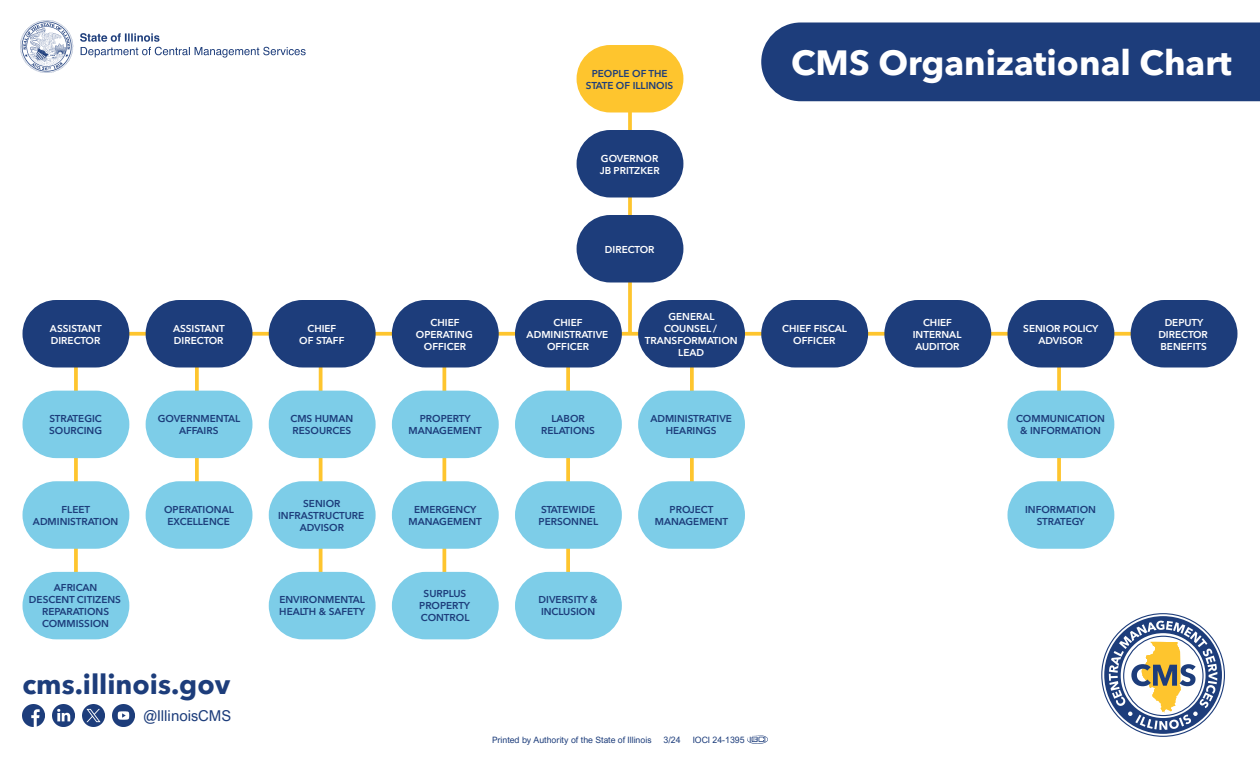
<style>
.page{position:relative;width:1260px;height:765px;background:#fff}
.page>*{position:absolute;margin:0;border:0;box-sizing:border-box;transform-origin:0 0}
.t1{font:700 35px "Avenir Next LT Pro";color:#fff}
.Exec_Title{font:700 27.5px "Avenir Next LT Pro";color:#1d3d7b}
.Exec_Title-2{font:15px "Arial Nova";color:#1d3d7b}
.t2{font:600 10px/12px "Avenir Next LT Pro";color:#1d3d7b;text-align:center}
.t3{font:600 10px/12px "Avenir Next LT Pro";color:#fff;text-align:center}
.t4{font:8.75px "Arial Nova";color:#1d3d7b}
</style>
<div class="page">
<svg style="left:628px;top:112px;width:4px;height:220px"></svg>
<svg style="left:690px;top:368px;width:4px;height:113px"></svg>
<svg style="left:1057px;top:368px;width:4px;height:113px"></svg>
<svg style="left:566px;top:368px;width:4px;height:204px"></svg>
<svg style="left:442px;top:368px;width:4px;height:204px"></svg>
<hr style="left:319px;top:321px;width:3px;height:285px;background:#fec52e">
<svg style="left:195px;top:368px;width:4px;height:113px"></svg>
<svg style="left:74px;top:368px;width:4px;height:204px"></svg>
<svg style="left:129px;top:332px;width:1002px;height:4px"></svg>
<img style="left:20px;top:20px;width:285px;height:53px">
<svg style="left:1104px;top:616px;width:118px;height:118px"></svg>
<div style="left:577px;top:215px;width:106px;height:67px;background:#1d3d7b;border-radius:34px"></div>
<div style="left:22px;top:300px;width:107px;height:68px;background:#1d3d7b;border-radius:34px"></div>
<div style="left:146px;top:300px;width:106px;height:68px;background:#1d3d7b;border-radius:34px"></div>
<div style="left:269px;top:300px;width:107px;height:68px;background:#1d3d7b;border-radius:34px"></div>
<div style="left:515px;top:300px;width:107px;height:68px;background:#1d3d7b;border-radius:34px"></div>
<div style="left:884px;top:300px;width:107px;height:68px;background:#1d3d7b;border-radius:34px"></div>
<div style="left:1131px;top:300px;width:107px;height:68px;background:#1d3d7b;border-radius:34px"></div>
<div style="left:761px;top:300px;width:107px;height:68px;background:#1d3d7b;border-radius:34px"></div>
<div style="left:638px;top:300px;width:107px;height:68px;background:#1d3d7b;border-radius:34px"></div>
<div style="left:1008px;top:300px;width:106px;height:68px;background:#1d3d7b;border-radius:34px"></div>
<div style="left:22px;top:391px;width:107px;height:67px;background:#7dcde8;border-radius:34px"></div>
<div style="left:22px;top:481px;width:107px;height:68px;background:#7dcde8;border-radius:34px"></div>
<div style="left:22px;top:572px;width:107px;height:67px;background:#7dcde8;border-radius:34px"></div>
<div style="left:146px;top:391px;width:106px;height:67px;background:#7dcde8;border-radius:34px"></div>
<div style="left:146px;top:481px;width:106px;height:68px;background:#7dcde8;border-radius:34px"></div>
<div style="left:269px;top:391px;width:107px;height:67px;background:#7dcde8;border-radius:34px"></div>
<div style="left:269px;top:481px;width:107px;height:68px;background:#7dcde8;border-radius:34px"></div>
<div style="left:269px;top:572px;width:107px;height:67px;background:#7dcde8;border-radius:34px"></div>
<div style="left:392px;top:300px;width:107px;height:68px;background:#1d3d7b;border-radius:34px"></div>
<div style="left:392px;top:391px;width:107px;height:67px;background:#7dcde8;border-radius:34px"></div>
<div style="left:392px;top:481px;width:107px;height:68px;background:#7dcde8;border-radius:34px"></div>
<div style="left:392px;top:572px;width:107px;height:67px;background:#7dcde8;border-radius:34px"></div>
<div style="left:515px;top:391px;width:107px;height:67px;background:#7dcde8;border-radius:34px"></div>
<div style="left:515px;top:481px;width:107px;height:68px;background:#7dcde8;border-radius:34px"></div>
<div style="left:515px;top:572px;width:107px;height:67px;background:#7dcde8;border-radius:34px"></div>
<div style="left:638px;top:391px;width:107px;height:67px;background:#7dcde8;border-radius:34px"></div>
<div style="left:638px;top:481px;width:107px;height:68px;background:#7dcde8;border-radius:34px"></div>
<div style="left:1008px;top:391px;width:106px;height:67px;background:#7dcde8;border-radius:34px"></div>
<div style="left:1008px;top:481px;width:106px;height:68px;background:#7dcde8;border-radius:34px"></div>
<img style="left:22px;top:704px;width:23px;height:23px">
<img style="left:52px;top:704px;width:23px;height:23px">
<img style="left:82px;top:704px;width:23px;height:23px">
<img style="left:112px;top:704px;width:23px;height:23px">
<div style="left:761px;top:22px;width:499px;height:79px;background:#1d3d7b"></div>
<img style="left:747px;top:735px;width:21px;height:8px">
<div style="left:577px;top:130px;width:106px;height:68px;background:#1d3d7b;border-radius:34px"></div>
<div style="left:577px;top:45px;width:106px;height:67px;background:#fec52e;border-radius:34px"></div>
<p class="t2" style="left:586px;top:67px;width:89px">PEOPLE OF THE<br>STATE OF ILLINOIS</p>
<p class="t3" style="left:600px;top:152px;width:61px;text-align:left">GOVERNOR<br>JB PRITZKER</p>
<p class="t3" style="left:605px;top:243px;width:51px">DIRECTOR</p>
<p class="t1" style="left:791px;top:41px;width:442px">CMS Organizational Chart</p>
<p class="t3" style="left:645px;top:310px;width:94px">GENERAL<br>COUNSEL /<br>TRANSFORMATION<br>LEAD</p>
<p class="t3" style="left:50px;top:322px;width:53px;text-align:left">ASSISTANT<br>DIRECTOR</p>
<p class="t3" style="left:173px;top:322px;width:53px;text-align:left">ASSISTANT<br>DIRECTOR</p>
<p class="t3" style="left:299px;top:322px;width:47px">CHIEF<br>OF STAFF</p>
<p class="t3" style="left:527px;top:316px;width:83px">CHIEF<br>ADMINISTRATIVE<br>OFFICER</p>
<p class="t3" style="left:913px;top:316px;width:50px">CHIEF<br>INTERNAL<br>AUDITOR</p>
<p class="t3" style="left:1158px;top:316px;width:51px">DEPUTY<br>DIRECTOR<br>BENEFITS</p>
<p class="t3" style="left:416px;top:316px;width:58px">CHIEF<br>OPERATING<br>OFFICER</p>
<p class="t3" style="left:782px;top:322px;width:66px">CHIEF FISCAL<br>OFFICER</p>
<p class="t3" style="left:1023px;top:322px;width:77px">SENIOR POLICY<br>ADVISOR</p>
<p class="t2" style="left:49px;top:413px;width:54px;text-align:left">STRATEGIC<br>SOURCING</p>
<p class="t2" style="left:158px;top:413px;width:84px">GOVERNMENTAL<br>AFFAIRS</p>
<p class="t2" style="left:290px;top:413px;width:64px;text-align:left">CMS HUMAN<br>RESOURCES</p>
<p class="t2" style="left:409px;top:413px;width:75px">PROPERTY<br>MANAGEMENT</p>
<p class="t2" style="left:541px;top:413px;width:55px">LABOR<br>RELATIONS</p>
<p class="t2" style="left:650px;top:413px;width:83px">ADMINISTRATIVE<br>HEARINGS</p>
<p class="t2" style="left:1016px;top:413px;width:90px">COMMUNICATION &amp; INFORMATION</p>
<p class="t2" style="left:33px;top:503px;width:87px">FLEET<br>ADMINISTRATION</p>
<p class="t2" style="left:164px;top:503px;width:71px">OPERATIONAL<br>EXCELLENCE</p>
<p class="t2" style="left:278px;top:497px;width:88px">SENIOR<br>INFRASTRUCTURE<br>ADVISOR</p>
<p class="t2" style="left:409px;top:503px;width:75px">EMERGENCY<br>MANAGEMENT</p>
<p class="t2" style="left:539px;top:503px;width:61px;text-align:left">STATEWIDE<br>PERSONNEL</p>
<p class="t2" style="left:655px;top:503px;width:75px">PROJECT<br>MANAGEMENT</p>
<p class="t2" style="left:1025px;top:503px;width:72px">INFORMATION<br>STRATEGY</p>
<p class="t2" style="left:29px;top:582px;width:94px">AFRICAN<br>DESCENT CITIZENS<br>REPARATIONS<br>COMMISSION</p>
<p class="t2" style="left:279px;top:594px;width:87px;text-align:left">ENVIRONMENTAL<br>HEALTH &amp; SAFETY</p>
<p class="t2" style="left:419px;top:588px;width:52px">SURPLUS<br>PROPERTY<br>CONTROL</p>
<p class="t2" style="left:539px;top:594px;width:61px;text-align:left">DIVERSITY &amp;<br>INCLUSION</p>
<p class="Exec_Title" style="left:22px;top:667px;width:209px">cms.illinois.gov</p>
<p class="Exec_Title-2" style="left:143px;top:707px;width:89px">@IllinoisCMS</p>
<p class="t4" style="left:492px;top:734px;width:161px">Printed by Authority of the State of Illinois</p>
<p class="t4" style="left:664px;top:734px;width:19px">3/24</p>
<p class="t4" style="left:693px;top:734px;width:53px">IOCI 24-1395</p>
</div>
